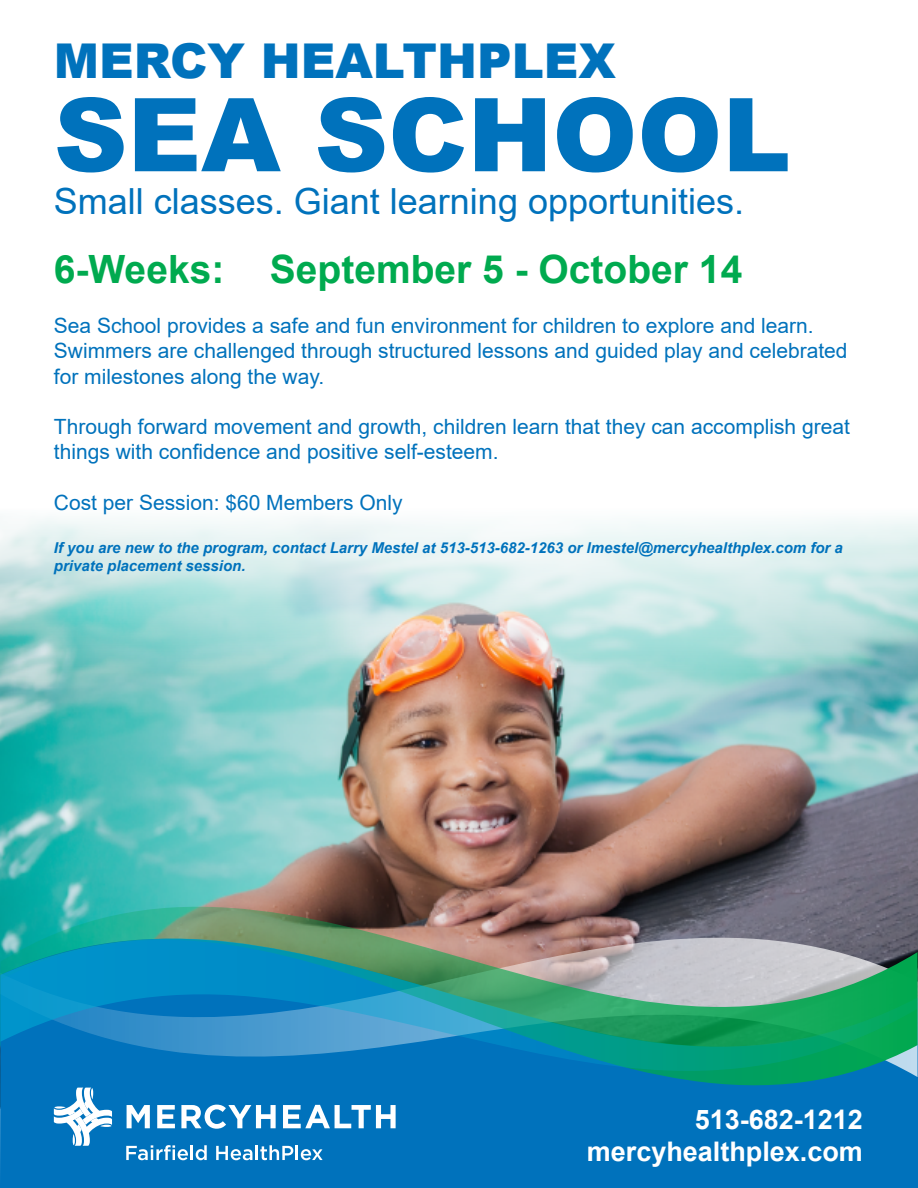
<style>
.page{position:relative;width:918px;height:1188px;background:#fff}
.page>*{position:absolute;margin:0;border:0;box-sizing:border-box;transform-origin:0 0}
.t1{font:900 102px "Arial";color:#0072bc}
.t2{font:900 48px "Arial";color:#0072bc}
.t3{font:700 39px "Arial";color:#00aa4f}
.t4{font:36px "Arial";color:#0072bc}
.t5{font:700 27px/32.4px "Arial";color:#fff;text-align:right}
.t6{font:21px/25.2px "Arial";color:#0072bc}
.t7{font:italic 700 15px/18px "Arial";color:#0072bc}
</style>
<div class="page">
<img style="left:0;top:675px;width:918px;height:158px">
<svg style="left:0;top:833px;width:918px;height:355px;background:#33799f"></svg>
<svg style="left:54px;top:1088px;width:58px;height:58px"></svg>
<svg style="left:127px;top:1105px;width:23px;height:23px"></svg>
<svg style="left:157px;top:1105px;width:18px;height:23px"></svg>
<svg style="left:181px;top:1105px;width:95px;height:24px"></svg>
<svg style="left:283px;top:1105px;width:113px;height:23px"></svg>
<svg style="left:126px;top:1145px;width:81px;height:15px"></svg>
<svg style="left:216px;top:1145px;width:107px;height:15px"></svg>
<svg style="left:0;top:907px;width:918px;height:178px;background:#477a84"></svg>
<svg style="left:0;top:939px;width:918px;height:132px;background:#3799a4"></svg>
<svg style="left:0;top:517px;width:918px;height:158px;background:#c7e1dd"></svg>
<h2 class="t2" style="left:54px;top:26px;width:563px">MERCY HEALTHPLEX</h2>
<h1 class="t1" style="left:54px;top:61px;width:738px">SEA SCHOOL</h1>
<h3 class="t4" style="left:54px;top:177px;width:692px">Small classes. Giant learning opportunities.</h3>
<h3 class="t3" style="left:54px;top:242px;width:690px">6-Weeks: September 5 - October 14</h3>
<p class="t6" style="left:54px;top:313px;width:795px">Sea School provides a safe and fun environment for children to explore and learn.<br>Swimmers are challenged through structured lessons and guided play and celebrated for milestones along the way.</p>
<p class="t6" style="left:54px;top:414px;width:798px">Through forward movement and growth, children learn that they can accomplish great things with confidence and positive self-esteem.</p>
<p class="t6" style="left:54px;top:490px;width:350px">Cost per Session: $60 Members Only</p>
<p class="t7" style="left:54px;top:539px;width:791px">If you are new to the program, contact Larry Mestel at 513-513-682-1263 or lmestel@mercyhealthplex.com for a private placement session.</p>
<p class="t5" style="left:587px;top:1104px;width:278px">513-682-1212 mercyhealthplex.com</p>
</div>
